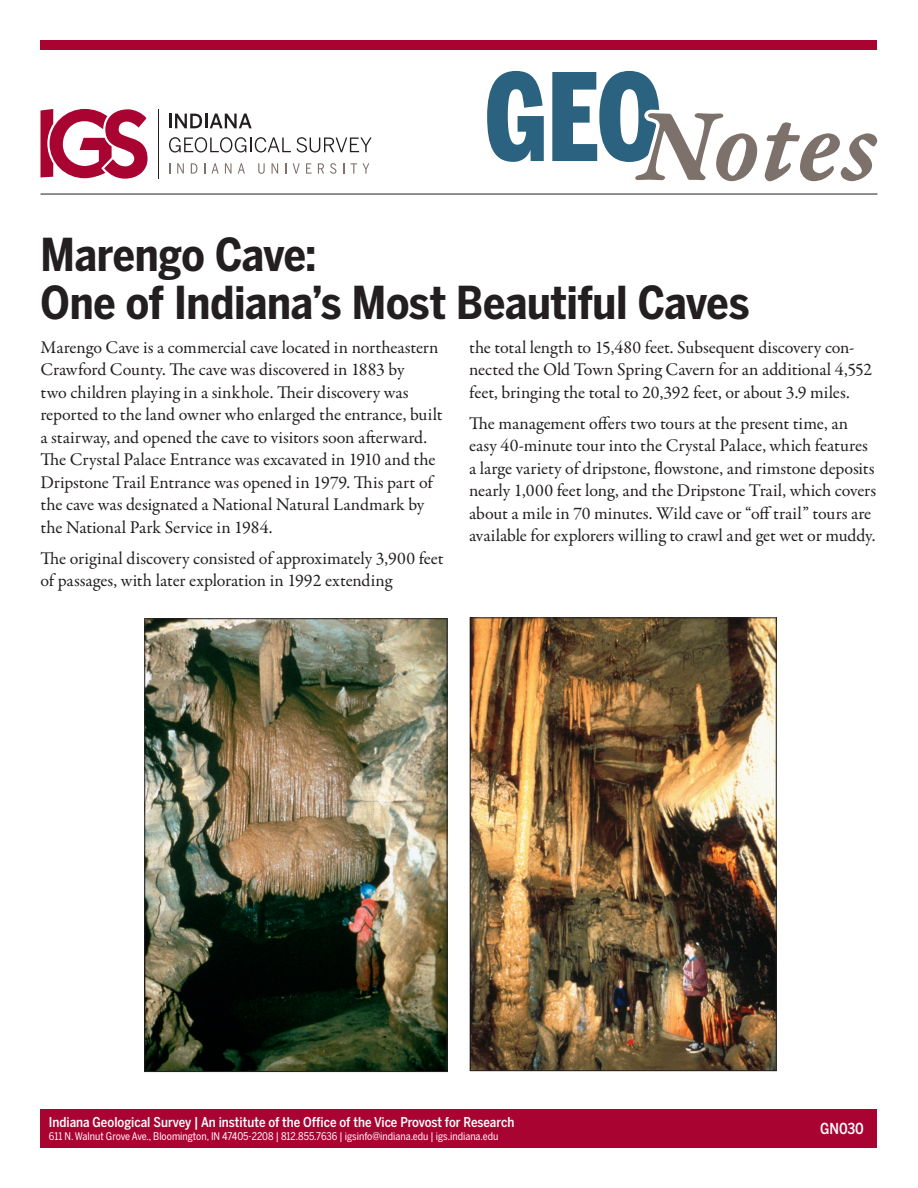
<style>
.page{position:relative;width:918px;height:1188px;background:#fff}
.page>*{position:absolute;margin:0;border:0;box-sizing:border-box;transform-origin:0 0}
.t1{font:900 120.3px "Benton Sans Comp";color:#2b627f}
.t2{font:109.35px "Garamond Premr Pro Smbd It Capt";letter-spacing:-.005em;color:#7d716c}
.Page_1_-_Title{font:700 45px/48px "Benton Sans Cond";letter-spacing:-.01em;color:#231f20}
.text{font:18px/22.5px "Garamond Premr Pro";letter-spacing:-.005em;color:#231f20}
.t3{font:500 15px "Benton Sans Cond";color:#fff}
.t4{font:500 13.5px "Benton Sans Cond";color:#fff}
.t5{font:10.5px "Benton Sans Cond";color:#fff}
</style>
<div class="page">
<img style="left:146px;top:620px;width:299px;height:450px">
<div style="left:144px;top:618px;width:303px;height:454px;border:1px solid #231f20"></div>
<img style="left:472px;top:619px;width:303px;height:450px">
<div style="left:470px;top:617px;width:307px;height:454px;border:1px solid #231f20"></div>
<div style="left:40px;top:1109px;width:838px;height:39px;background:#a90332"></div>
<div style="left:40px;top:40px;width:838px;height:10px;background:#a90332"></div>
<hr style="left:40px;top:194px;width:838px;height:1px;background:#231f20">
<hr style="left:169px;top:114px;width:3px;height:14px;background:#231f20">
<svg style="left:175px;top:114px;width:77px;height:14px"></svg>
<svg style="left:177px;top:163px;width:7px;height:11px"></svg>
<svg style="left:191px;top:163px;width:6px;height:11px"></svg>
<svg style="left:212px;top:163px;width:7px;height:11px"></svg>
<svg style="left:225px;top:163px;width:7px;height:11px"></svg>
<svg style="left:238px;top:163px;width:7px;height:11px"></svg>
<svg style="left:258px;top:163px;width:7px;height:11px"></svg>
<svg style="left:272px;top:163px;width:6px;height:11px"></svg>
<svg style="left:293px;top:163px;width:7px;height:11px"></svg>
<svg style="left:306px;top:163px;width:5px;height:11px"></svg>
<svg style="left:318px;top:163px;width:6px;height:11px"></svg>
<svg style="left:330px;top:163px;width:6px;height:11px"></svg>
<svg style="left:351px;top:163px;width:6px;height:11px"></svg>
<svg style="left:363px;top:163px;width:6px;height:11px"></svg>
<hr style="left:158px;top:109px;width:1px;height:69px;background:#231f20">
<svg style="left:41px;top:109px;width:107px;height:70px"></svg>
<svg style="left:169px;top:137px;width:203px;height:16px"></svg>
<p class="t1" style="left:485px;top:42px;width:178px">GEO</p>
<p class="t2" style="left:637px;top:79px;width:241px">Notes</p>
<p class="Page_1_-_Title" style="left:40px;top:231px;width:711px">Marengo Cave:<br>One of Indiana’s Most Beautiful Caves</p>
<p class="text" style="left:40px;top:336px;width:404px">Marengo Cave is a commercial cave located in northeastern Crawford County. The cave was discovered in 1883 by<br>two children playing in a sinkhole. Their discovery was reported to the land owner who enlarged the entrance, built a stairway, and opened the cave to visitors soon afterward.<br>The Crystal Palace Entrance was excavated in 1910 and the Dripstone Trail Entrance was opened in 1979. This part of the cave was designated a National Natural Landmark by the National Park Service in 1984.</p>
<p class="text" style="left:40px;top:547px;width:405px">The original discovery consisted of approximately 3,900 feet of passages, with later exploration in 1992 extending</p>
<p class="text" style="left:469px;top:336px;width:405px">the total length to 15,480 feet. Subsequent discovery con&shy;nected the Old Town Spring Cavern for an additional 4,552 feet, bringing the total to 20,392 feet, or about 3.9 miles.</p>
<p class="text" style="left:469px;top:412px;width:408px">The management offers two tours at the present time, an easy 40-minute tour into the Crystal Palace, which features a large variety of dripstone, flowstone, and rimstone deposits nearly 1,000 feet long, and the Dripstone Trail, which covers about a mile in 70 minutes. Wild cave or “off trail” tours are available for explorers willing to crawl and get wet or muddy.</p>
<p class="t4" style="left:49px;top:1114px;width:467px">Indiana Geological Survey | An institute of the Office of the Vice Provost for Research</p>
<p class="t5" style="left:49px;top:1130px;width:451px">611 N. Walnut Grove Ave., Bloomington, IN 47405-2208 | 812.855.7636 | igsinfo@indiana.edu | igs.indiana.edu</p>
<p class="t3" style="left:820px;top:1120px;width:45px">GN030</p>
</div>
